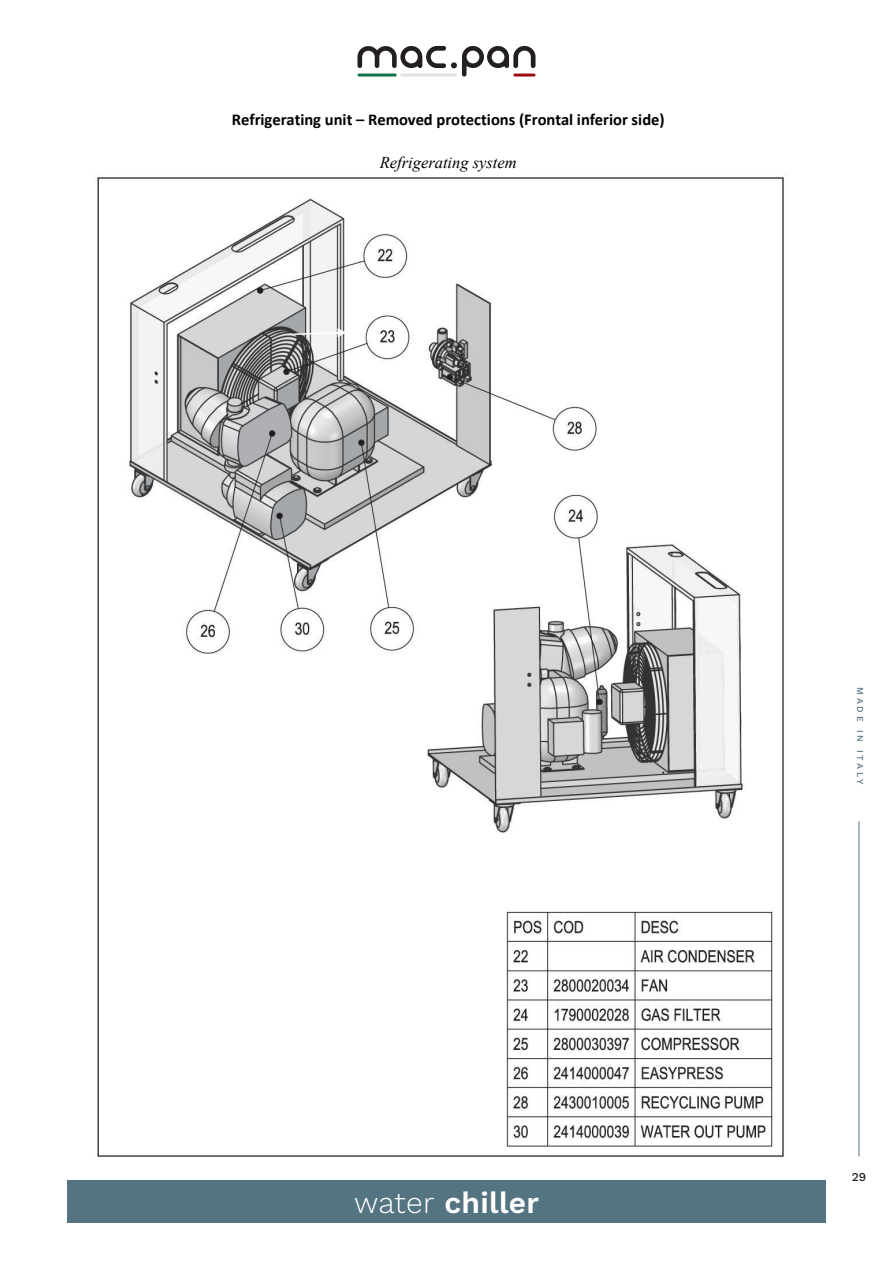
<style>
.page{position:relative;width:893px;height:1263px;background:#fff}
.page>*{position:absolute;margin:0;border:0;box-sizing:border-box;transform-origin:0 0}
.t1{font:600 30px "Work Sans";letter-spacing:.01em;color:#fff}
.t2{font:700 16.5px "Calibri";color:#000}
.t3{font:italic 16.5px "Times New Roman";color:#000}
.t4{font:500 12px "Work Sans";color:#231f20}
.t5{font:500 9px "Work Sans";letter-spacing:.3em;color:#557482}
.s1{font-weight:300}
</style>
<div class="page">
<div style="left:67px;top:1180px;width:759px;height:42px;background:#557482"></div>
<hr style="left:859px;top:821px;width:1px;height:335px;background:#557482">
<img style="left:96px;top:176px;width:688px;height:981px">
<svg style="left:294px;top:328px;width:52px;height:9px"></svg>
<svg style="left:357px;top:46px;width:178px;height:31px"></svg>
<hr style="left:513px;top:74px;width:22px;height:3px;background:#990f13;border-radius:2px">
<hr style="left:400px;top:74px;width:57px;height:3px;background:#e0e1e3;border-radius:2px">
<hr style="left:357px;top:74px;width:40px;height:3px;background:#107546;border-radius:2px">
<p class="t2" style="left:232px;top:108px;width:434px">Refrigerating unit – Removed protections (Frontal inferior side)</p>
<p class="t3" style="left:380px;top:151px;width:139px">Refrigerating system</p>
<h1 class="t1" style="left:354px;top:1180px;width:187px"><span class="s1">water</span> chiller</h1>
<p class="t5" style="left:867px;top:687px;width:98px;rotate:90deg">MADE IN ITALY</p>
<p class="t4" style="left:852px;top:1168px;width:16px">29</p>
</div>
